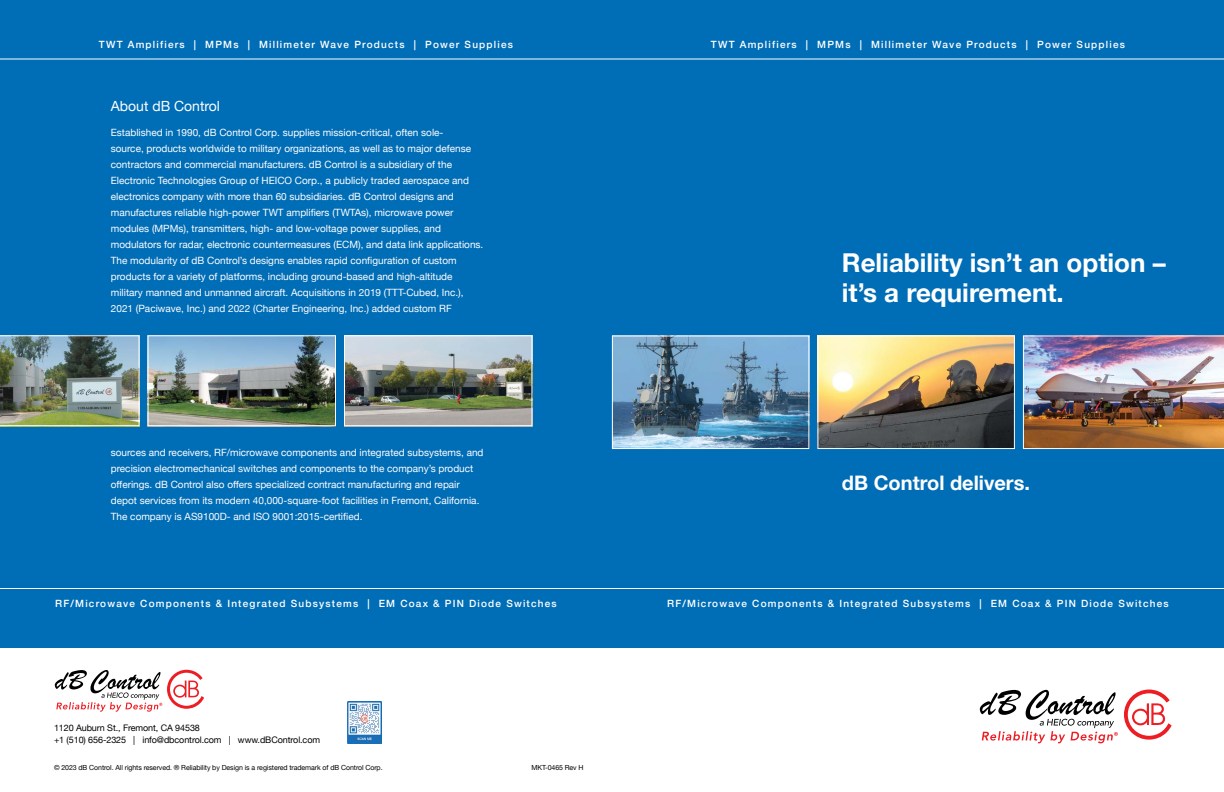
<style>
.page{position:relative;width:1224px;height:792px;background:#fff}
.page>*{position:absolute;margin:0;border:0;box-sizing:border-box;transform-origin:0 0}
.t1{font:700 26px/30px "Helvetica Neue";color:#fff}
.t2{font:700 20px "Helvetica Neue";color:#fff}
.t3{font:14px "Helvetica Neue";color:#fff}
.t4{font:10px/16px "Helvetica Neue";color:#fff}
.t5{font:500 10px "Helvetica Neue";letter-spacing:.12em;color:#fff}
.t6{font:9px/12px "Helvetica Neue";letter-spacing:-.01em;color:#000}
.t7{font:7px "Helvetica Neue";letter-spacing:-.01em;color:#000}
</style>
<div class="page">
<div style="left:0;top:0;width:1224px;height:648px;background:#006db7"></div>
<svg style="left:1124px;top:690px;width:48px;height:50px"></svg>
<svg style="left:980px;top:690px;width:138px;height:53px"></svg>
<svg style="left:55px;top:670px;width:149px;height:42px"></svg>
<hr style="left:0;top:59px;width:1224px;height:1px;background:#fff">
<hr style="left:0;top:588px;width:1224px;height:1px;background:#fff">
<img style="left:347px;top:701px;width:35px;height:42px">
<img style="left:820px;top:338px;width:193px;height:109px">
<div style="left:818px;top:336px;width:197px;height:113px;border:1px solid #fff"></div>
<img style="left:1023px;top:336px;width:201px;height:113px">
<img style="left:614px;top:338px;width:193px;height:109px">
<div style="left:612px;top:336px;width:197px;height:113px;border:1px solid #fff"></div>
<img style="left:0;top:335px;width:139px;height:91px">
<img style="left:150px;top:337px;width:184px;height:87px">
<div style="left:148px;top:335px;width:188px;height:91px;border:1px solid #fff"></div>
<img style="left:346px;top:337px;width:184px;height:87px">
<div style="left:344px;top:335px;width:188px;height:91px;border:1px solid #fff"></div>
<p class="t5" style="left:99px;top:37px;width:416px">TWT Amplifiers | MPMs | Millimeter Wave Products | Power Supplies</p>
<p class="t5" style="left:711px;top:37px;width:416px">TWT Amplifiers | MPMs | Millimeter Wave Products | Power Supplies</p>
<h3 class="t3" style="left:111px;top:96px;width:111px">About dB Control</h3>
<p class="t4" style="left:111px;top:125px;width:374px">Established in 1990, dB Control Corp. supplies mission-critical, often sole-<br>source, products worldwide to military organizations, as well as to major defense contractors and commercial manufacturers. dB Control is a subsidiary of the Electronic Technologies Group of HEICO Corp., a publicly traded aerospace and electronics company with more than 60 subsidiaries. dB Control designs and manufactures reliable high-power TWT amplifiers (TWTAs), microwave power modules (MPMs), transmitters, high- and low-voltage power supplies, and modulators for radar, electronic countermeasures (ECM), and data link applications.<br>The modularity of dB Control’s designs enables rapid configuration of custom products for a variety of platforms, including ground-based and high-altitude military manned and unmanned aircraft. Acquisitions in 2019 (TTT-Cubed, Inc.), 2021 (Paciwave, Inc.) and 2022 (Charter Engineering, Inc.) added custom RF</p>
<p class="t4" style="left:111px;top:445px;width:374px">sources and receivers, RF/microwave components and integrated subsystems, and precision electromechanical switches and components to the company’s product offerings. dB Control also offers specialized contract manufacturing and repair depot services from its modern 40,000-square-foot facilities in Fremont, California.<br>The company is AS9100D- and ISO 9001:2015-certified.</p>
<h1 class="t1" style="left:842px;top:248px;width:325px">Reliability isn’t an option – it’s a requirement.</h1>
<h2 class="t2" style="left:842px;top:467px;width:190px">dB Control delivers.</h2>
<p class="t5" style="left:55px;top:596px;width:503px">RF/Microwave Components &amp; Integrated Subsystems | EM Coax &amp; PIN Diode Switches</p>
<p class="t5" style="left:667px;top:596px;width:503px">RF/Microwave Components &amp; Integrated Subsystems | EM Coax &amp; PIN Diode Switches</p>
<p class="t6" style="left:54px;top:722px;width:268px">1120 Auburn St., Fremont, CA 94538<br>+1 (510) 656-2325 | info@dbcontrol.com | www.dBControl.com</p>
<p class="t7" style="left:54px;top:763px;width:330px">© 2023 dB Control. All rights reserved. ® Reliability by Design is a registered trademark of dB Control Corp.</p>
<p class="t7" style="left:531px;top:763px;width:54px">MKT-0465 Rev H</p>
</div>
